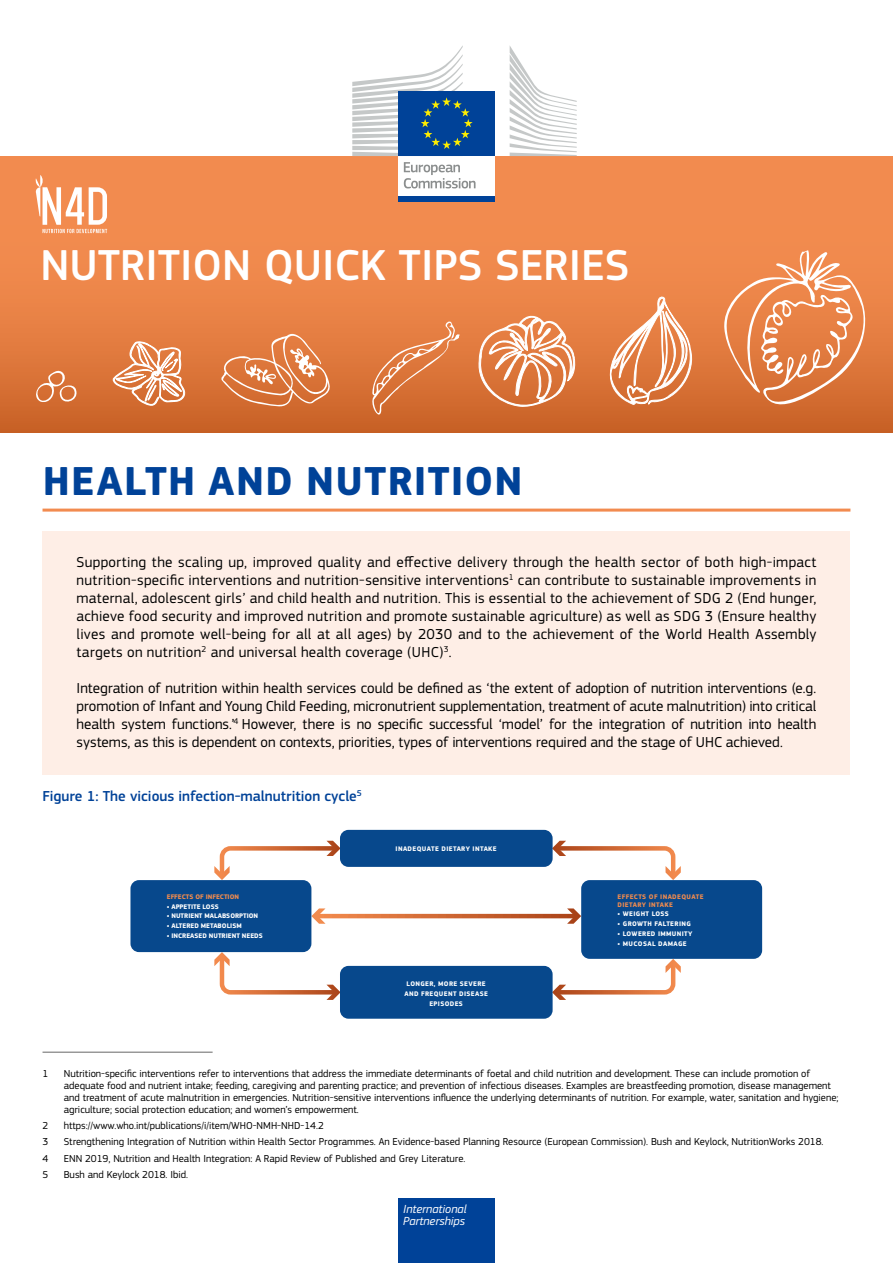
<style>
.page{position:relative;width:893px;height:1263px;background:#fff}
.page>*{position:absolute;margin:0;border:0;box-sizing:border-box;transform-origin:0 0}
.t1{font:500 45px "EC Square Sans Pro";color:#fff}
.t2{font:700 42px "EC Square Sans Pro";letter-spacing:.03em;color:#004298}
.t3{font:15px/18px "EC Square Sans Pro";letter-spacing:.01em;color:#000;text-align:justify}
.t4{font:500 15px "EC Square Sans Pro";color:#004298}
.t5{font:italic 12.15px/12.1px "EC Square Sans Pro";color:#fff}
.t6{font:10.5px/12px "EC Square Sans Pro";color:#000}
.t7{font:700 6.9px/9.9px "EC Square Sans Pro";letter-spacing:.05em;color:#fff;text-align:center}
.t8{font:700 6.9px "EC Square Sans Pro";color:#fff}
.t9{font:700 6.9px/7.9px "EC Square Sans Pro";letter-spacing:.05em;color:#f18b4e}
.t10{font:700 6.9px "EC Square Sans Pro";color:#f18b4e}
</style>
<div class="page">
<div style="left:0;top:156px;width:893px;height:276px;background:linear-gradient(to bottom,#fc9558,#d26b30)"></div>
<svg style="left:605px;top:296px;width:92px;height:111px;background:#e69566"></svg>
<svg style="left:475px;top:313px;width:101px;height:102px"></svg>
<svg style="left:369px;top:320px;width:96px;height:102px;background:#dc7d45"></svg>
<svg style="left:720px;top:250px;width:156px;height:170px;background:#e58c57"></svg>
<svg style="left:112px;top:341px;width:75px;height:66px"></svg>
<svg style="left:220px;top:333px;width:111px;height:77px;background:#e08855"></svg>
<svg style="left:31px;top:369px;width:48px;height:38px;background:#db824e"></svg>
<svg style="left:35px;top:175px;width:72px;height:58px"></svg>
<hr style="left:43px;top:509px;width:807px;height:3px;background:#f28b4f">
<div style="left:43px;top:531px;width:807px;height:153px;background:#feeee6"></div>
<div style="left:43px;top:657px;width:807px;height:117px;background:#feeee6"></div>
<svg style="left:311px;top:908px;width:270px;height:16px"></svg>
<svg style="left:214px;top:841px;width:127px;height:39px"></svg>
<svg style="left:553px;top:841px;width:128px;height:39px"></svg>
<svg style="left:552px;top:959px;width:129px;height:41px"></svg>
<svg style="left:214px;top:952px;width:127px;height:48px"></svg>
<div style="left:340px;top:830px;width:213px;height:37px;background:#07488c;border-radius:9px"></div>
<div style="left:340px;top:966px;width:213px;height:53px;background:#07488c;border-radius:9px"></div>
<div style="left:130px;top:880px;width:181px;height:72px;background:#07488c;border-radius:9px"></div>
<div style="left:581px;top:880px;width:181px;height:79px;background:#07488c;border-radius:9px"></div>
<hr style="left:43px;top:1052px;width:170px;height:1px;background:#666">
<div style="left:398px;top:154px;width:97px;height:43px;background:#fff"></div>
<svg style="left:404px;top:162px;width:71px;height:26px"></svg>
<div style="left:398px;top:196px;width:97px;height:5px;background:#004298"></div>
<svg style="left:510px;top:46px;width:67px;height:110px"></svg>
<div style="left:398px;top:91px;width:97px;height:65px;background:#004298"></div>
<svg style="left:352px;top:45px;width:121px;height:111px"></svg>
<div style="left:398px;top:1198px;width:97px;height:65px;background:#004298"></div>
<h1 class="t1" style="left:40px;top:239px;width:591px">NUTRITION QUICK TIPS SERIES</h1>
<h2 class="t2" style="left:43px;top:456px;width:481px">HEALTH AND NUTRITION</h2>
<p class="t3" style="left:77px;top:553px;width:741px">Supporting the scaling up, improved quality and effective delivery through the health sector of both high-impact nutrition-specific interventions and nutrition-sensitive interventions<sup>1</sup> can contribute to sustainable improvements in maternal, adolescent girls’ and child health and nutrition. This is essential to the achievement of SDG 2 (End hunger, achieve food security and improved nutrition and promote sustainable agriculture) as well as SDG 3 (Ensure healthy lives and promote well-being for all at all ages) by 2030 and to the achievement of the World Health Assembly targets on nutrition<sup>2</sup> and universal health coverage (UHC)<sup>3</sup>.</p>
<p class="t3" style="left:77px;top:679px;width:741px">Integration of nutrition within health services could be defined as ‘the extent of adoption of nutrition interventions (e.g. promotion of Infant and Young Child Feeding, micronutrient supplementation, treatment of acute malnutrition) into critical health system functions.’<sup>4</sup> However, there is no specific successful ‘model’ for the integration of nutrition into health systems, as this is dependent on contexts, priorities, types of interventions required and the stage of UHC achieved.</p>
<p class="t4" style="left:43px;top:788px;width:321px">Figure 1: The vicious infection-malnutrition cycle<sup>5</sup></p>
<p class="t10" style="left:167px;top:892px;width:74px">EFFECTS OF INFECTION</p>
<p class="t8" style="left:167px;top:902px;width:53px">• APPETITE LOSS</p>
<p class="t8" style="left:167px;top:912px;width:93px">• NUTRIENT MALABSORPTION</p>
<p class="t8" style="left:167px;top:922px;width:76px">• ALTERED METABOLISM</p>
<p class="t8" style="left:167px;top:932px;width:97px">• INCREASED NUTRIENT NEEDS</p>
<p class="t7" style="left:396px;top:844px;width:103px">INADEQUATE DIETARY INTAKE</p>
<p class="t7" style="left:404px;top:979px;width:85px">LONGER, MORE SEVERE<br>AND FREQUENT DISEASE<br>EPISODES</p>
<p class="t9" style="left:618px;top:893px;width:87px">EFFECTS OF INADEQUATE<br>DIETARY INTAKE</p>
<p class="t7" style="left:618px;top:909px;width:53px">• WEIGHT LOSS</p>
<p class="t7" style="left:618px;top:919px;width:75px">• GROWTH FALTERING</p>
<p class="t7" style="left:618px;top:929px;width:77px">• LOWERED IMMUNITY</p>
<p class="t7" style="left:618px;top:939px;width:71px">• MUCOSAL DAMAGE</p>
<p class="t6" style="left:43px;top:1067px;width:7px">1</p>
<p class="t6" style="left:64px;top:1067px;width:776px">Nutrition-specific interventions refer to interventions that address the immediate determinants of foetal and child nutrition and development. These can include promotion of adequate food and nutrient intake; feeding, caregiving and parenting practice; and prevention of infectious diseases. Examples are breastfeeding promotion, disease management and treatment of acute malnutrition in emergencies. Nutrition-sensitive interventions influence the underlying determinants of nutrition. For example, water, sanitation and hygiene; agriculture; social protection education; and women’s empowerment.</p>
<p class="t6" style="left:43px;top:1120px;width:7px">2</p>
<p class="t6" style="left:64px;top:1120px;width:262px">https://www.who.int/publications/i/item/WHO-NMH-NHD-14.2</p>
<p class="t6" style="left:43px;top:1136px;width:7px">3</p>
<p class="t6" style="left:64px;top:1136px;width:761px">Strengthening Integration of Nutrition within Health Sector Programmes. An Evidence-based Planning Resource (European Commission). Bush and Keylock, NutritionWorks 2018.</p>
<p class="t6" style="left:43px;top:1152px;width:7px">4</p>
<p class="t6" style="left:64px;top:1152px;width:403px">ENN 2019, Nutrition and Health Integration: A Rapid Review of Published and Grey Literature.</p>
<p class="t6" style="left:43px;top:1168px;width:7px">5</p>
<p class="t6" style="left:64px;top:1168px;width:126px">Bush and Keylock 2018. Ibid.</p>
<p class="t5" style="left:403px;top:1202px;width:65px">International<br>Partnerships</p>
</div>
